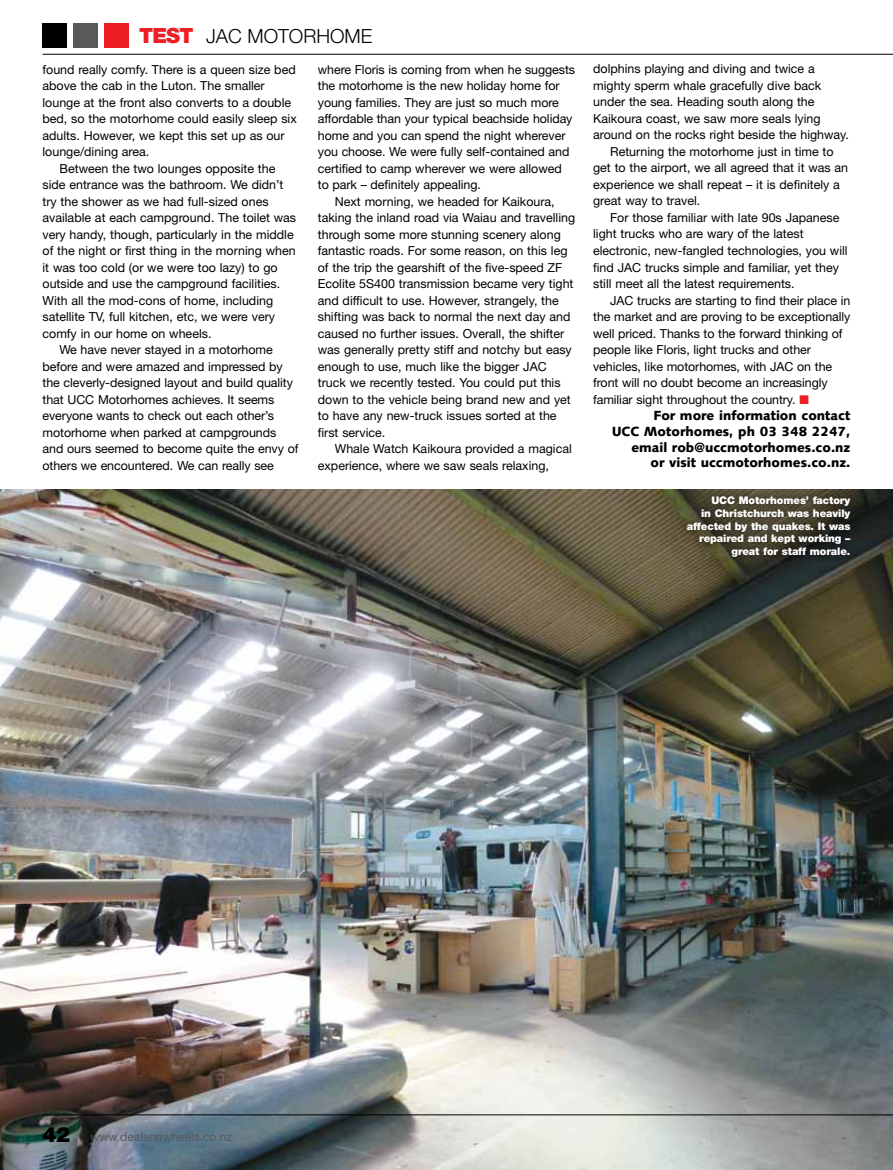
<style>
.page{position:relative;width:893px;height:1170px;background:#fff}
.page>*{position:absolute;margin:0;border:0;box-sizing:border-box;transform-origin:0 0}
.t1{font:300 19.5px "Helvetica Neue";color:#000}
.t2{font:900 13.2px/15.9px "Syntax";color:#000;text-align:right}
.t3{font:12.45px "Helvetica Neue";color:#000}
.t4{font:12px "Helvetica Neue";color:#58595b}
.t5{font:900 10.5px/12.6px "Helvetica Neue";letter-spacing:-.01em;color:#fff;text-align:right}
.s1{font-weight:900;font-size:21px;color:#ed1f24}
.s2{color:#ed1f24}
.s3{font-weight:900;font-size:21px;color:#000}
</style>
<div class="page">
<img style="left:0;top:489px;width:893px;height:680px">
<div style="left:679px;top:488px;width:179px;height:77px;background:#000;opacity:.75"></div>
<hr style="left:43px;top:1114px;width:850px;height:1px;background:#000">
<div style="left:104px;top:23px;width:25px;height:25px;background:#ed1f24"></div>
<div style="left:73px;top:23px;width:25px;height:25px;background:#58595b"></div>
<div style="left:43px;top:23px;width:24px;height:25px;background:#000"></div>
<hr style="left:43px;top:54px;width:850px;height:1px;background:#000">
<h1 class="t1" style="left:139px;top:25px;width:235px"><span class="s1">TEST</span> JAC MOTORHOME</h1>
<p class="t3" style="left:43px;top:62px;width:255px">found really comfy. There is a queen size bed</p>
<p class="t3" style="left:43px;top:78px;width:224px">above the cab in the Luton. The smaller</p>
<p class="t3" style="left:43px;top:95px;width:250px">lounge at the front also converts to a double</p>
<p class="t3" style="left:43px;top:111px;width:256px">bed, so the motorhome could easily sleep six</p>
<p class="t3" style="left:43px;top:128px;width:244px">adults. However, we kept this set up as our</p>
<p class="t3" style="left:43px;top:144px;width:108px">lounge/dining area.</p>
<p class="t3" style="left:60px;top:161px;width:217px">Between the two lounges opposite the</p>
<p class="t3" style="left:43px;top:177px;width:242px">side entrance was the bathroom. We didn’t</p>
<p class="t3" style="left:43px;top:194px;width:228px">try the shower as we had full-sized ones</p>
<p class="t3" style="left:43px;top:210px;width:255px">available at each campground. The toilet was</p>
<p class="t3" style="left:43px;top:227px;width:253px">very handy, though, particularly in the middle</p>
<p class="t3" style="left:43px;top:243px;width:255px">of the night or first thing in the morning when</p>
<p class="t3" style="left:43px;top:260px;width:237px">it was too cold (or we were too lazy) to go</p>
<p class="t3" style="left:43px;top:276px;width:239px">outside and use the campground facilities.</p>
<p class="t3" style="left:43px;top:293px;width:232px">With all the mod-cons of home, including</p>
<p class="t3" style="left:43px;top:309px;width:234px">satellite TV, full kitchen, etc, we were very</p>
<p class="t3" style="left:43px;top:326px;width:170px">comfy in our home on wheels.</p>
<p class="t3" style="left:60px;top:342px;width:215px">We have never stayed in a motorhome</p>
<p class="t3" style="left:43px;top:359px;width:242px">before and were amazed and impressed by</p>
<p class="t3" style="left:43px;top:375px;width:252px">the cleverly-designed layout and build quality</p>
<p class="t3" style="left:43px;top:392px;width:233px">that UCC Motorhomes achieves. It seems</p>
<p class="t3" style="left:43px;top:408px;width:233px">everyone wants to check out each other’s</p>
<p class="t3" style="left:43px;top:425px;width:235px">motorhome when parked at campgrounds</p>
<p class="t3" style="left:43px;top:441px;width:257px">and ours seemed to become quite the envy of</p>
<p class="t3" style="left:43px;top:458px;width:233px">others we encountered. We can really see</p>
<p class="t3" style="left:318px;top:62px;width:259px">where Floris is coming from when he suggests</p>
<p class="t3" style="left:318px;top:78px;width:243px">the motorhome is the new holiday home for</p>
<p class="t3" style="left:318px;top:95px;width:243px">young families. They are just so much more</p>
<p class="t3" style="left:318px;top:111px;width:256px">affordable than your typical beachside holiday</p>
<p class="t3" style="left:318px;top:128px;width:249px">home and you can spend the night wherever</p>
<p class="t3" style="left:318px;top:144px;width:253px">you choose. We were fully self-contained and</p>
<p class="t3" style="left:318px;top:161px;width:245px">certified to camp wherever we were allowed</p>
<p class="t3" style="left:318px;top:177px;width:165px">to park – definitely appealing.</p>
<p class="t3" style="left:335px;top:194px;width:221px">Next morning, we headed for Kaikoura,</p>
<p class="t3" style="left:318px;top:210px;width:259px">taking the inland road via Waiau and travelling</p>
<p class="t3" style="left:318px;top:227px;width:244px">through some more stunning scenery along</p>
<p class="t3" style="left:318px;top:243px;width:251px">fantastic roads. For some reason, on this leg</p>
<p class="t3" style="left:318px;top:260px;width:246px">of the trip the gearshift of the five-speed ZF</p>
<p class="t3" style="left:318px;top:276px;width:257px">Ecolite 5S400 transmission became very tight</p>
<p class="t3" style="left:318px;top:293px;width:242px">and difficult to use. However, strangely, the</p>
<p class="t3" style="left:318px;top:309px;width:254px">shifting was back to normal the next day and</p>
<p class="t3" style="left:318px;top:326px;width:248px">caused no further issues. Overall, the shifter</p>
<p class="t3" style="left:318px;top:342px;width:256px">was generally pretty stiff and notchy but easy</p>
<p class="t3" style="left:318px;top:359px;width:230px">enough to use, much like the bigger JAC</p>
<p class="t3" style="left:318px;top:375px;width:244px">truck we recently tested. You could put this</p>
<p class="t3" style="left:318px;top:392px;width:254px">down to the vehicle being brand new and yet</p>
<p class="t3" style="left:318px;top:408px;width:240px">to have any new-truck issues sorted at the</p>
<p class="t3" style="left:318px;top:425px;width:69px">first service.</p>
<p class="t3" style="left:335px;top:441px;width:238px">Whale Watch Kaikoura provided a magical</p>
<p class="t3" style="left:318px;top:458px;width:233px">experience, where we saw seals relaxing,</p>
<p class="t3" style="left:593px;top:62px;width:223px">dolphins playing and diving and twice a</p>
<p class="t3" style="left:593px;top:78px;width:230px">mighty sperm whale gracefully dive back</p>
<p class="t3" style="left:593px;top:95px;width:223px">under the sea. Heading south along the</p>
<p class="t3" style="left:593px;top:111px;width:229px">Kaikoura coast, we saw more seals lying</p>
<p class="t3" style="left:593px;top:128px;width:257px">around on the rocks right beside the highway.</p>
<p class="t3" style="left:610px;top:144px;width:225px">Returning the motorhome just in time to</p>
<p class="t3" style="left:593px;top:161px;width:257px">get to the airport, we all agreed that it was an</p>
<p class="t3" style="left:593px;top:177px;width:248px">experience we shall repeat – it is definitely a</p>
<p class="t3" style="left:593px;top:194px;width:109px">great way to travel.</p>
<p class="t3" style="left:610px;top:210px;width:231px">For those familiar with late 90s Japanese</p>
<p class="t3" style="left:593px;top:227px;width:212px">light trucks who are wary of the latest</p>
<p class="t3" style="left:593px;top:243px;width:256px">electronic, new-fangled technologies, you will</p>
<p class="t3" style="left:593px;top:259px;width:247px">find JAC trucks simple and familiar, yet they</p>
<p class="t3" style="left:593px;top:276px;width:203px">still meet all the latest requirements.</p>
<p class="t3" style="left:610px;top:292px;width:242px">JAC trucks are starting to find their place in</p>
<p class="t3" style="left:593px;top:309px;width:259px">the market and are proving to be exceptionally</p>
<p class="t3" style="left:593px;top:325px;width:251px">well priced. Thanks to the forward thinking of</p>
<p class="t3" style="left:593px;top:342px;width:219px">people like Floris, light trucks and other</p>
<p class="t3" style="left:593px;top:358px;width:241px">vehicles, like motorhomes, with JAC on the</p>
<p class="t3" style="left:593px;top:375px;width:236px">front will no doubt become an increasingly</p>
<p class="t3" style="left:593px;top:391px;width:217px">familiar sight throughout the country. <span class="s2">■</span></p>
<p class="t2" style="left:612px;top:407px;width:240px">For more information contact<br>UCC Motorhomes, ph 03 348 2247, email rob@uccmotorhomes.co.nz<br>or visit uccmotorhomes.co.nz.</p>
<p class="t5" style="left:687px;top:494px;width:165px">UCC Motorhomes’ factory<br>in Christchurch was heavily affected by the quakes. It was repaired and kept working – great for staff morale.</p>
<p class="t4" style="left:43px;top:1129px;width:191px"><span class="s3">42</span> www.dealsonwheels.co.nz</p>
</div>
